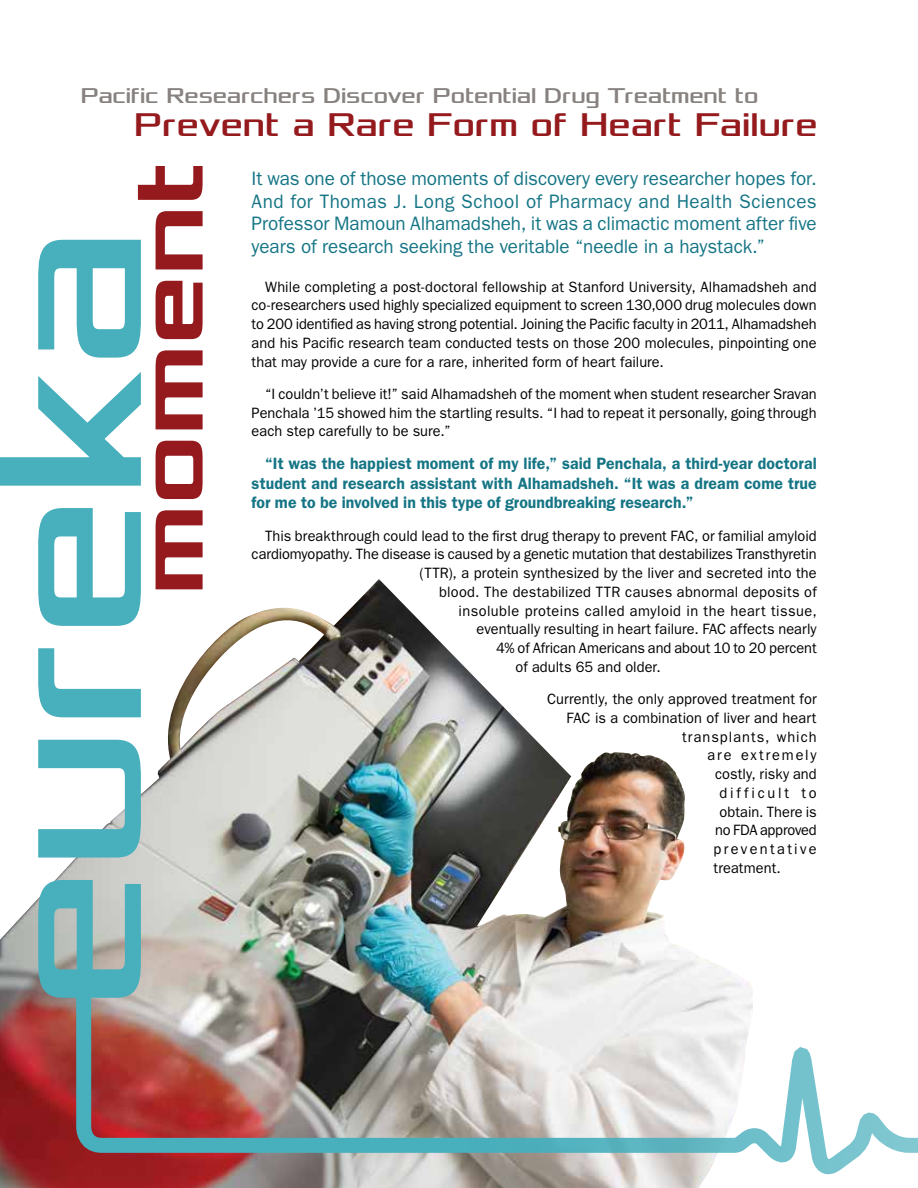
<style>
.page{position:relative;width:918px;height:1188px;background:#fff}
.page>*{position:absolute;margin:0;border:0;box-sizing:border-box;transform-origin:0 0}
.t1{font:213.9px "Xolonium";letter-spacing:-.01em;color:#48afbd;scale:.95 1}
.t2{font:700 97.95px "Xolonium";color:#941a1d;scale:.96 1}
.t3{font:34.5px "Xolonium";color:#941a1d;scale:.92 1}
.t4{font:22.5px "Xolonium";letter-spacing:-.01em;color:#87827f;scale:.91 1}
.t5{font:19.5px/22.5px "ITC Franklin Gothic Std";letter-spacing:-.005em;color:#157585;text-align:justify}
.t6{font:600 16.5px/19.5px "ITC Franklin Gothic Std";color:#157585;text-align:justify;scale:.96 1}
.t7{font:15px/18.8px "ITC Franklin Gothic Std";letter-spacing:.005em;color:#000;text-align:justify}
.t8{font:15px "ITC Franklin Gothic Std";letter-spacing:.03em;color:#000}
.t9{font:15px "ITC Franklin Gothic Std";letter-spacing:.07em;color:#000}
.t10{font:15px "ITC Franklin Gothic Std";letter-spacing:-.015em;color:#000}
.t11{font:15px "ITC Franklin Gothic Std";letter-spacing:.13em;color:#000}
.t12{font:15px "ITC Franklin Gothic Std";letter-spacing:.16em;color:#000}
.t13{font:15px "ITC Franklin Gothic Std";letter-spacing:.19em;color:#000}
</style>
<div class="page">
<img style="left:0;top:579px;width:752px;height:609px">
<svg style="left:75px;top:988px;width:843px;height:188px"></svg>
<h3 class="t4" style="left:81px;top:83px;width:746px">Pacific Researchers Discover Potential Drug Treatment to</h3>
<h3 class="t3" style="left:134px;top:105px;width:745px">Prevent a Rare Form of Heart Failure</h3>
<p class="t5" style="left:252px;top:167px;width:567px">It was one of those moments of discovery every researcher hopes for.<br>And for Thomas J. Long School of Pharmacy and Health Sciences Professor Mamoun Alhamadsheh, it was a climactic moment after five years of research seeking the veritable “needle in a haystack.”</p>
<p class="t7" style="left:252px;top:277px;width:567px;text-indent:14px">While completing a post-doctoral fellowship at Stanford University, Alhamadsheh and co-researchers used highly specialized equipment to screen 130,000 drug molecules down to 200 identified as having strong potential. Joining the Pacific faculty in 2011, Alhamadsheh and his Pacific research team conducted tests on those 200 molecules, pinpointing one that may provide a cure for a rare, inherited form of heart failure.</p>
<p class="t7" style="left:252px;top:384px;width:567px;text-indent:14px">“I couldn’t believe it!” said Alhamadsheh of the moment when student researcher Sravan Penchala ’15 showed him the startling results. “I had to repeat it personally, going through each step carefully to be sure.”</p>
<p class="t6" style="left:252px;top:454px;width:590px;text-indent:13px">“It was the happiest moment of my life,” said Penchala, a third-year doctoral student and research assistant with Alhamadsheh. “It was a dream come true for me to be involved in this type of groundbreaking research.”</p>
<p class="t7" style="left:265px;top:526px;width:553px">This breakthrough could lead to the first drug therapy to prevent FAC, or familial amyloid</p>
<p class="t7" style="left:252px;top:545px;width:567px">cardiomyopathy. The disease is caused by a genetic mutation that destabilizes Transthyretin</p>
<p class="t7" style="left:420px;top:564px;width:399px">(TTR), a protein synthesized by the liver and secreted into the</p>
<p class="t7" style="left:439px;top:582px;width:379px">blood. The destabilized TTR causes abnormal deposits of</p>
<p class="t8" style="left:459px;top:602px;width:360px">insoluble proteins called amyloid in the heart tissue,</p>
<p class="t7" style="left:477px;top:620px;width:342px">eventually resulting in heart failure. FAC affects nearly</p>
<p class="t7" style="left:496px;top:639px;width:322px">4% of African Americans and about 10 to 20 percent</p>
<p class="t7" style="left:516px;top:657px;width:147px">of adults 65 and older.</p>
<p class="t7" style="left:547px;top:690px;width:271px">Currently, the only approved treatment for</p>
<p class="t7" style="left:567px;top:708px;width:252px">FAC is a combination of liver and heart</p>
<p class="t9" style="left:682px;top:728px;width:136px">transplants, which</p>
<p class="t11" style="left:708px;top:747px;width:111px">are extremely</p>
<p class="t7" style="left:715px;top:765px;width:103px">costly, risky and</p>
<p class="t13" style="left:720px;top:784px;width:99px">difficult to</p>
<p class="t7" style="left:720px;top:802px;width:99px">obtain. There is</p>
<p class="t10" style="left:715px;top:822px;width:103px">no FDA approved</p>
<p class="t12" style="left:714px;top:840px;width:105px">preventative</p>
<p class="t7" style="left:714px;top:858px;width:69px">treatment.</p>
<h2 class="t2" style="left:115px;top:595px;width:454px;rotate:-90deg">moment</h2>
<h1 class="t1" style="left:-49px;top:1010px;width:825px;rotate:-90deg">eureka</h1>
</div>
